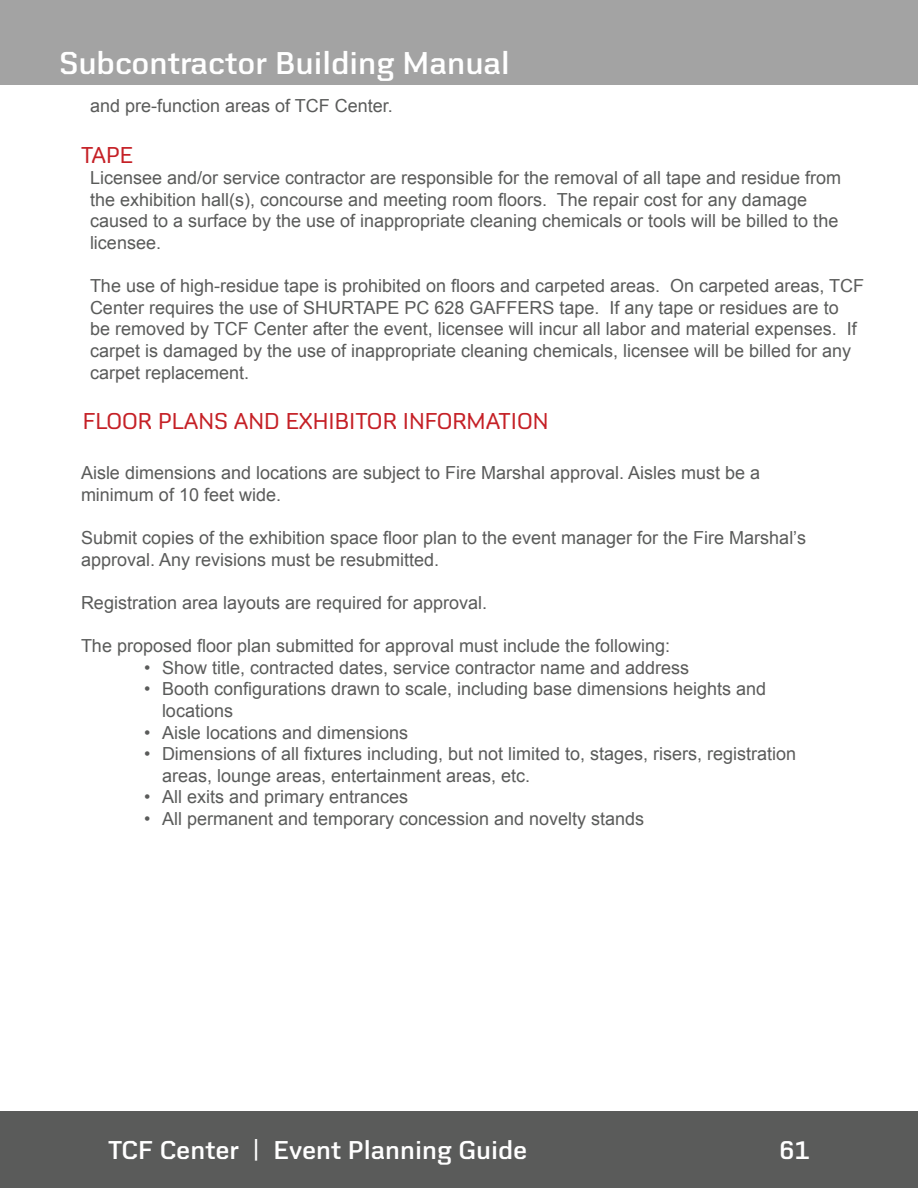
<style>
.page{position:relative;width:918px;height:1188px;background:#fff}
.page>*{position:absolute;margin:0;border:0;box-sizing:border-box;transform-origin:0 0}
.t1{font:600 33px "Agita";color:#fff}
.t2{font:600 27px "Agita";color:#fff}
.t3{font:24px "Agita";color:#c52026}
.t4{font:18px/21.6px "Arial";color:#5a5b5a}
</style>
<div class="page">
<div style="left:0;top:1111px;width:918px;height:77px;background:#5a5b5a"></div>
<div style="left:0;top:0;width:918px;height:84px;background:#a3a3a3"></div>
<h1 class="t1" style="left:59px;top:46px;width:452px">Subcontractor Building Manual</h1>
<h1 class="t1" style="left:54px;top:50px;width:452px">Subcontractor Building Manual</h1>
<p class="t4" style="left:90px;top:95px;width:304px">and pre-function areas of TCF Center.</p>
<h3 class="t3" style="left:81px;top:142px;width:53px">TAPE</h3>
<p class="t4" style="left:90px;top:167px;width:753px">Licensee and/or service contractor are responsible for the removal of all tape and residue from the exhibition hall(s), concourse and meeting room floors. The repair cost for any damage caused to a surface by the use of inappropriate cleaning chemicals or tools will be billed to the licensee.</p>
<p class="t4" style="left:90px;top:275px;width:776px">The use of high-residue tape is prohibited on floors and carpeted areas. On carpeted areas, TCF Center requires the use of SHURTAPE PC 628 GAFFERS tape. If any tape or residues are to<br>be removed by TCF Center after the event, licensee will incur all labor and material expenses. If carpet is damaged by the use of inappropriate cleaning chemicals, licensee will be billed for any carpet replacement.</p>
<h3 class="t3" style="left:83px;top:409px;width:467px">FLOOR PLANS AND EXHIBITOR INFORMATION</h3>
<p class="t4" style="left:81px;top:462px;width:681px">Aisle dimensions and locations are subject to Fire Marshal approval. Aisles must be a minimum of 10 feet wide.</p>
<p class="t4" style="left:81px;top:527px;width:727px">Submit copies of the exhibition space floor plan to the event manager for the Fire Marshal’s approval. Any revisions must be resubmitted.</p>
<p class="t4" style="left:81px;top:592px;width:408px">Registration area layouts are required for approval.</p>
<p class="t4" style="left:81px;top:635px;width:591px">The proposed floor plan submitted for approval must include the following:</p>
<p class="t4" style="left:144px;top:657px;width:547px">• Show title, contracted dates, service contractor name and address</p>
<p class="t4" style="left:162px;top:678px;width:606px;text-indent:-18px">• Booth configurations drawn to scale, including base dimensions heights and locations</p>
<p class="t4" style="left:144px;top:722px;width:266px">• Aisle locations and dimensions</p>
<p class="t4" style="left:162px;top:743px;width:636px;text-indent:-18px">• Dimensions of all fixtures including, but not limited to, stages, risers, registration areas, lounge areas, entertainment areas, etc.</p>
<p class="t4" style="left:144px;top:786px;width:266px">• All exits and primary entrances</p>
<p class="t4" style="left:144px;top:808px;width:502px">• All permanent and temporary concession and novelty stands</p>
<h2 class="t2" style="left:54px;top:1136px;width:421px">TCF Center | Event Planning Guide</h2>
<h2 class="t2" style="left:108px;top:1136px;width:421px">TCF Center | Event Planning Guide</h2>
<h2 class="t2" style="left:779px;top:1136px;width:32px">61</h2>
</div>
